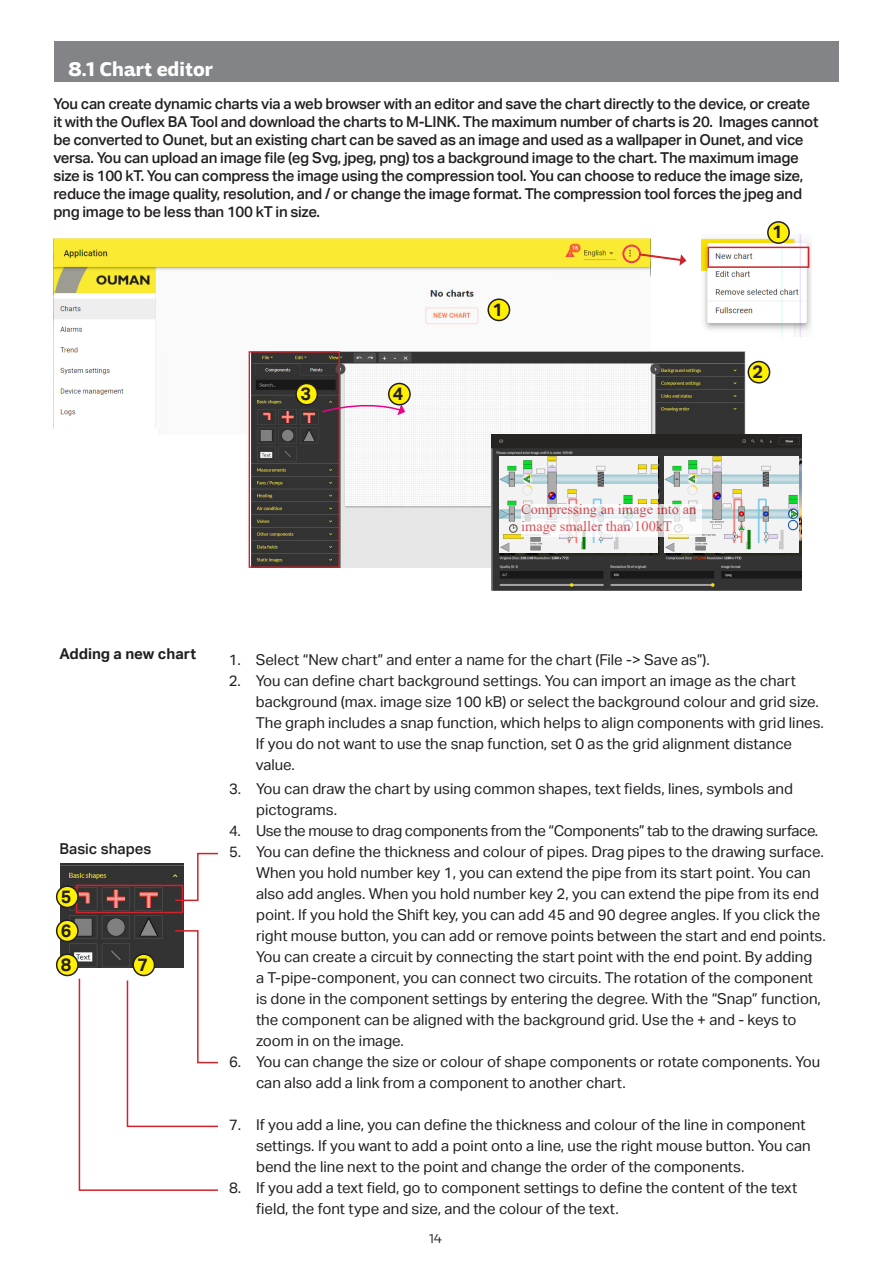
<style>
.page{position:relative;width:893px;height:1263px;background:#fff}
.page>*{position:absolute;margin:0;border:0;box-sizing:border-box;transform-origin:0 0}
.Otsikko_18{font:700 21px "Adria Grotesk";letter-spacing:-.02em;color:#fff}
.t1{font:700 18px "Aktiv Grotesk";color:#231f20}
.t2{font:15px/21px "Aktiv Grotesk";color:#231f20}
.Otsikko_18-2{font:500 15px/18px "Aktiv Grotesk";letter-spacing:-.02em;color:#231f20}
.t3{font:15px "Aktiv Grotesk";letter-spacing:-.025em;color:#231f20}
.t4{font:700 15px "Aktiv Grotesk";color:#231f20}
.Otsikko_18-3{font:500 15px "Aktiv Grotesk";color:#231f20}
.t5{font:14.4px/16.8px "Times New Roman";color:#d1232a}
.t6{font:300 13.5px "Adria Grotesk";color:#231f20}
</style>
<div class="page">
<img style="left:60px;top:864px;width:123px;height:95px">
<div style="left:54px;top:41px;width:784px;height:41px;background:#828487"></div>
<svg style="left:174px;top:852px;width:44px;height:50px"></svg>
<div style="left:76px;top:885px;width:107px;height:28px;border:2px solid #d1232a"></div>
<div style="left:57px;top:886px;width:21px;height:21px;background:#fff101;border-radius:50%"></div>
<div style="left:56px;top:885px;width:23px;height:23px;border:2px solid #231f20;border-radius:50%"></div>
<div style="left:57px;top:920px;width:21px;height:21px;background:#fff101;border-radius:50%"></div>
<div style="left:56px;top:919px;width:23px;height:23px;border:2px solid #231f20;border-radius:50%"></div>
<div style="left:57px;top:954px;width:21px;height:21px;background:#fff101;border-radius:50%"></div>
<div style="left:56px;top:953px;width:23px;height:23px;border:2px solid #231f20;border-radius:50%"></div>
<svg style="left:78px;top:929px;width:140px;height:262px"></svg>
<img style="left:251px;top:351px;width:495px;height:217px">
<img style="left:53px;top:239px;width:598px;height:190px">
<div style="left:623px;top:245px;width:18px;height:18px;border:1px solid #ee3b51;border-radius:50%"></div>
<div style="left:623px;top:245px;width:17px;height:17px;border:1px solid #ee3b51;border-radius:50%"></div>
<div style="left:624px;top:246px;width:16px;height:16px;border:1px solid #ee3b51;border-radius:50%"></div>
<svg style="left:639px;top:253px;width:47px;height:13px"></svg>
<img style="left:702px;top:234px;width:109px;height:103px">
<svg style="left:320px;top:399px;width:85px;height:16px"></svg>
<div style="left:488px;top:299px;width:21px;height:21px;background:#fff101;border-radius:50%"></div>
<div style="left:487px;top:298px;width:23px;height:23px;border:2px solid #231f20;border-radius:50%"></div>
<div style="left:389px;top:383px;width:21px;height:22px;background:#fff101;border-radius:50%"></div>
<div style="left:388px;top:383px;width:23px;height:22px;border:2px solid #231f20;border-radius:50%"></div>
<div style="left:249px;top:351px;width:91px;height:217px;border:1px solid #d1232a"></div>
<div style="left:707px;top:247px;width:102px;height:21px;border:2px solid #d1232a"></div>
<div style="left:768px;top:222px;width:21px;height:21px;background:#fff101;border-radius:50%"></div>
<div style="left:767px;top:221px;width:23px;height:23px;border:2px solid #231f20;border-radius:50%"></div>
<div style="left:748px;top:362px;width:22px;height:21px;background:#fff101;border-radius:50%"></div>
<div style="left:748px;top:361px;width:22px;height:23px;border:2px solid #231f20;border-radius:50%"></div>
<div style="left:296px;top:383px;width:21px;height:22px;background:#fff101;border-radius:50%"></div>
<div style="left:295px;top:383px;width:23px;height:22px;border:2px solid #231f20;border-radius:50%"></div>
<img style="left:491px;top:435px;width:311px;height:156px">
<img style="left:499px;top:457px;width:159px;height:95px">
<img style="left:664px;top:457px;width:135px;height:95px">
<svg style="left:521px;top:504px;width:181px;height:32px"></svg>
<p class="Otsikko_18" style="left:68px;top:57px;width:147px">8.1 Chart editor</p>
<p class="Otsikko_18-2" style="left:53px;top:94px;width:766px">You can create dynamic charts via a web browser with an editor and save the chart directly to the device, or create it with the Ouflex BA Tool and download the charts to M-LINK. The maximum number of charts is 20. Images cannot be converted to Ounet, but an existing chart can be saved as an image and used as a wallpaper in Ounet, and vice versa. You can upload an image file (eg Svg, jpeg, png) tos a background image to the chart. The maximum image size is 100 kT. You can compress the image using the compression tool. You can choose to reduce the image size, reduce the image quality, resolution, and / or change the image format. The compression tool forces the jpeg and png image to be less than 100 kT in size.</p>
<p class="t1" style="left:300px;top:383px;width:12px">3</p>
<p class="t1" style="left:393px;top:383px;width:12px">4</p>
<p class="t1" style="left:492px;top:299px;width:12px">1</p>
<p class="t5" style="left:521px;top:500px;width:177px">Compressing an image into an image smaller than 100kT</p>
<p class="t1" style="left:772px;top:221px;width:12px">1</p>
<p class="t1" style="left:753px;top:361px;width:12px">2</p>
<p class="t4" style="left:59px;top:645px;width:138px">Adding a new chart</p>
<p class="Otsikko_18-3" style="left:60px;top:840px;width:93px">Basic shapes</p>
<p class="t1" style="left:61px;top:886px;width:12px">5</p>
<p class="t1" style="left:61px;top:920px;width:12px">6</p>
<p class="t1" style="left:61px;top:954px;width:12px">8</p>
<p class="t1" style="left:137px;top:954px;width:12px">7</p>
<p class="t2" style="left:229px;top:649px;width:483px">1. Select “New chart” and enter a name for the chart (File -&gt; Save as”).</p>
<p class="t2" style="left:256px;top:670px;width:570px;text-indent:-27px">2. You can define chart background settings. You can import an image as the chart background (max. image size 100 kB) or select the background colour and grid size.<br>The graph includes a snap function, which helps to align components with grid lines.<br>If you do not want to use the snap function, set 0 as the grid alignment distance value.</p>
<p class="t2" style="left:256px;top:779px;width:538px;text-indent:-27px">3. You can draw the chart by using common shapes, text fields, lines, symbols and pictograms.</p>
<p class="t3" style="left:229px;top:822px;width:591px">4. Use the mouse to drag components from the “Components” tab to the drawing surface.</p>
<p class="t2" style="left:256px;top:842px;width:571px;text-indent:-27px">5. You can define the thickness and colour of pipes. Drag pipes to the drawing surface.<br>When you hold number key 1, you can extend the pipe from its start point. You can also add angles. When you hold number key 2, you can extend the pipe from its end point. If you hold the Shift key, you can add 45 and 90 degree angles. If you click the right mouse button, you can add or remove points between the start and end points.<br>You can create a circuit by connecting the start point with the end point. By adding<br>a T-pipe-component, you can connect two circuits. The rotation of the component is done in the component settings by entering the degree. With the “Snap” function, the component can be aligned with the background grid. Use the + and - keys to zoom in on the image.</p>
<p class="t2" style="left:256px;top:1052px;width:566px;text-indent:-27px">6. You can change the size or colour of shape components or rotate components. You can also add a link from a component to another chart.</p>
<p class="t2" style="left:256px;top:1115px;width:556px;text-indent:-27px">7. If you add a line, you can define the thickness and colour of the line in component settings. If you want to add a point onto a line, use the right mouse button. You can bend the line next to the point and change the order of the components.</p>
<p class="t2" style="left:256px;top:1178px;width:543px;text-indent:-27px">8. If you add a text field, go to component settings to define the content of the text field, the font type and size, and the colour of the text.</p>
<p class="t6" style="left:429px;top:1231px;width:15px">14</p>
</div>
